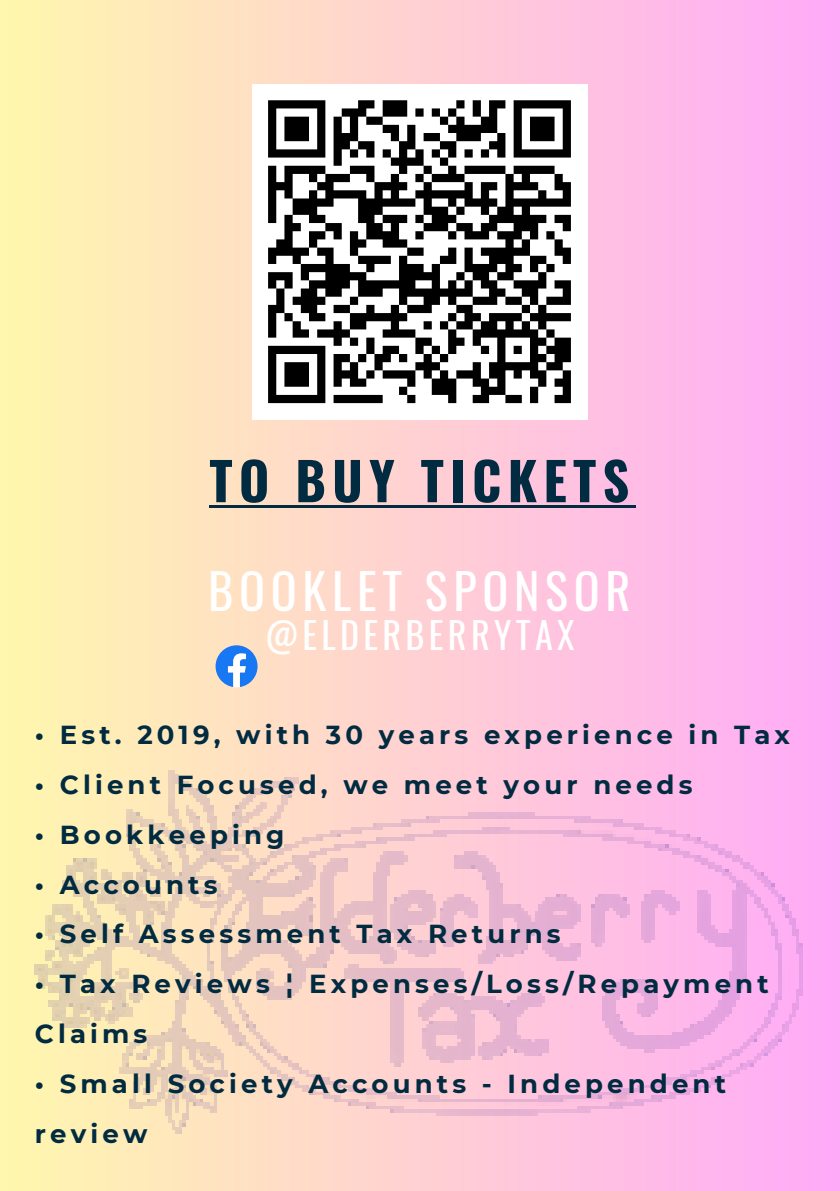
<style>
.page{position:relative;width:840px;height:1191px;background:#fff}
.page>*{position:absolute;margin:0;border:0;box-sizing:border-box;transform-origin:0 0}
.t1{font:700 52px "Oswald";letter-spacing:.12em;color:#002b40}
.t2{font:48px "Oswald";letter-spacing:.12em;color:#fff}
.t3{font:36px "Oswald";letter-spacing:.12em;color:#fff}
.t4{font:700 26px/50px "Montserrat";letter-spacing:.16em;color:#002b40}
</style>
<div class="page">
<div style="left:0;top:0;width:840px;height:1191px;background:linear-gradient(to right,#fff7ad,#ffaaf8)"></div>
<div style="left:252px;top:84px;width:335px;height:335px;background:#fff"></div>
<svg style="left:268px;top:100px;width:303px;height:304px"></svg>
<hr style="left:209px;top:505px;width:427px;height:3px;background:#002b40">
<img style="left:35px;top:770px;width:768px;height:363px">
<svg style="left:216px;top:645px;width:42px;height:42px"></svg>
<p class="t1" style="left:209px;top:440px;width:421px">TO BUY TICKETS</p>
<h1 class="t2" style="left:208px;top:554px;width:424px">BOOKLET SPONSOR</h1>
<h1 class="t3" style="left:265px;top:607px;width:311px">@ELDERBERRYTAX</h1>
<h2 class="t4" style="left:35px;top:710px;width:757px">• Est. 2019, with 30 years experience in Tax</h2>
<p class="t4" style="left:35px;top:760px;width:659px">• Client Focused, we meet your needs</p>
<p class="t4" style="left:35px;top:809px;width:251px">• Bookkeeping</p>
<p class="t4" style="left:35px;top:859px;width:184px">• Accounts</p>
<p class="t4" style="left:35px;top:909px;width:527px">• Self Assessment Tax Returns</p>
<p class="t4" style="left:35px;top:959px;width:735px">• Tax Reviews ¦ Expenses/Loss/Repayment<br>Claims</p>
<p class="t4" style="left:35px;top:1059px;width:693px">• Small Society Accounts - Independent review</p>
</div>
